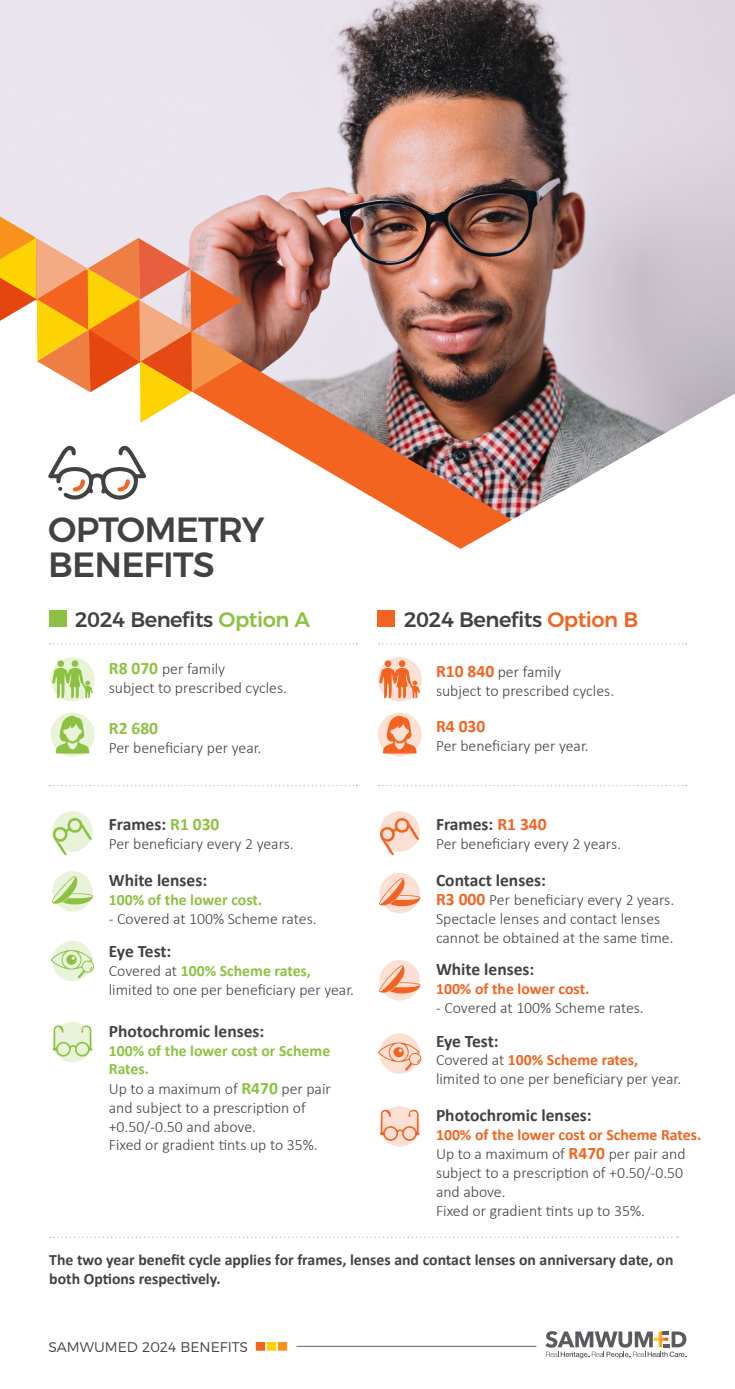
<style>
.page{position:relative;width:735px;height:1389px;background:#fff}
.page>*{position:absolute;margin:0;border:0;box-sizing:border-box;transform-origin:0 0}
.Page_Title{font:500 35px/35px "Montserrat";letter-spacing:-.025em;color:#424242}
.Titles_-_Benfits{font:500 21px "Montserrat";letter-spacing:-.025em;color:#424242}
.Benefits_header_Styl{font:700 17.5px "Calibri";color:#424242}
.Green_Pricing{font:700 17.5px "Calibri";color:#8cc242}
.Benefits_Paragraph_S{font:700 17.5px "Calibri";color:#f36421}
.Benefits_Paragraph_S-2{font:300 15.75px/19.1px "Calibri";color:#424242}
.Benefits_Paragraph_S-3{font:700 15.75px/18.9px "Calibri";color:#424242}
.Benefits_Paragraph_S-4{font:700 15.75px "Calibri";color:#8cc242}
.Benefits_Paragraph_S-5{font:700 15.75px "Calibri";color:#f36421}
.t1{font:300 14px "Montserrat";color:#424242}
.s1{color:#8cc242}
.s2{color:#f36421}
.s3{font-weight:700;font-size:17.5px;color:#8cc242}
.s4{font-weight:700;color:#8cc242}
.s5{font-weight:700;font-size:17.5px;color:#f36421}
.s6{font-weight:700;color:#f36421}
</style>
<div class="page">
<hr style="left:734px;top:0;width:1px;height:404px;background:#debd94">
<img style="left:0;top:0;width:734px;height:394px">
<img style="left:66px;top:218px;width:533px;height:399px">
<svg style="left:174px;top:394px;width:560px;height:308px"></svg>
<img style="left:66px;top:279px;width:504px;height:335px">
<svg style="left:0;top:217px;width:243px;height:206px"></svg>
<hr style="left:296px;top:1346px;width:240px;height:1px;background:#626464">
<div style="left:256px;top:1342px;width:9px;height:9px;background:#f36421"></div>
<div style="left:267px;top:1342px;width:9px;height:9px;background:#fed304"></div>
<div style="left:278px;top:1342px;width:9px;height:9px;background:#f7931d"></div>
<svg style="left:545px;top:1331px;width:141px;height:27px"></svg>
<svg style="left:51px;top:657px;width:43px;height:44px"></svg>
<div style="left:57px;top:660px;width:7px;height:7px;background:#8cc242;border-radius:50%"></div>
<div style="left:72px;top:660px;width:6px;height:7px;background:#8cc242;border-radius:50%"></div>
<svg style="left:52px;top:668px;width:41px;height:30px"></svg>
<svg style="left:377px;top:657px;width:44px;height:44px"></svg>
<div style="left:384px;top:660px;width:7px;height:7px;background:#f36421;border-radius:50%"></div>
<div style="left:398px;top:660px;width:7px;height:7px;background:#f36421;border-radius:50%"></div>
<svg style="left:379px;top:668px;width:41px;height:30px"></svg>
<div style="left:51px;top:713px;width:43px;height:44px;background:#e8f3d9;border-radius:50%"></div>
<svg style="left:56px;top:715px;width:33px;height:39px"></svg>
<svg style="left:377px;top:713px;width:44px;height:44px"></svg>
<svg style="left:383px;top:715px;width:33px;height:39px"></svg>
<div style="left:52px;top:811px;width:41px;height:41px;background:#e8f3d9;border-radius:50%"></div>
<svg style="left:52px;top:818px;width:40px;height:38px"></svg>
<svg style="left:379px;top:811px;width:40px;height:41px"></svg>
<svg style="left:379px;top:817px;width:40px;height:39px"></svg>
<svg style="left:52px;top:871px;width:41px;height:41px"></svg>
<svg style="left:52px;top:876px;width:41px;height:29px"></svg>
<svg style="left:379px;top:873px;width:40px;height:40px"></svg>
<svg style="left:379px;top:878px;width:41px;height:28px"></svg>
<svg style="left:379px;top:960px;width:40px;height:41px"></svg>
<svg style="left:379px;top:965px;width:41px;height:29px"></svg>
<div style="left:52px;top:1022px;width:41px;height:40px;background:#e8f3d9;border-radius:50%"></div>
<svg style="left:53px;top:1025px;width:39px;height:32px"></svg>
<div style="left:379px;top:1106px;width:40px;height:40px;background:#fce0d3;border-radius:50%"></div>
<svg style="left:380px;top:1110px;width:39px;height:31px"></svg>
<div style="left:52px;top:941px;width:41px;height:40px;background:#e8f3d9;border-radius:50%"></div>
<svg style="left:50px;top:950px;width:45px;height:29px"></svg>
<svg style="left:379px;top:1033px;width:40px;height:41px"></svg>
<svg style="left:378px;top:1042px;width:43px;height:29px"></svg>
<svg style="left:49px;top:785px;width:308px;height:1px"></svg>
<svg style="left:378px;top:785px;width:308px;height:1px"></svg>
<svg style="left:50px;top:1237px;width:627px;height:1px"></svg>
<div style="left:49px;top:610px;width:17px;height:17px;background:#8cc242"></div>
<div style="left:376px;top:610px;width:18px;height:17px;background:#f36421"></div>
<svg style="left:49px;top:643px;width:308px;height:1px"></svg>
<svg style="left:378px;top:643px;width:308px;height:1px"></svg>
<svg style="left:48px;top:444px;width:99px;height:57px"></svg>
<p class="Page_Title" style="left:48px;top:509px;width:218px">OPTOMETRY<br>BENEFITS</p>
<p class="Titles_-_Benfits" style="left:75px;top:603px;width:237px">2024 Benefits <span class="s1">Option A</span></p>
<p class="Titles_-_Benfits" style="left:403px;top:603px;width:236px">2024 Benefits <span class="s2">Option B</span></p>
<p class="Benefits_Paragraph_S-2" style="left:109px;top:659px;width:118px"><span class="s3">R8 070</span> per family</p>
<p class="Benefits_Paragraph_S-2" style="left:109px;top:678px;width:180px">subject to prescribed cycles.</p>
<p class="Green_Pricing" style="left:109px;top:716px;width:51px">R2 680</p>
<p class="Benefits_Paragraph_S-2" style="left:109px;top:738px;width:154px">Per beneficiary per year.</p>
<p class="Benefits_header_Styl" style="left:109px;top:812px;width:112px">Frames: <span class="s1">R1 030</span></p>
<p class="Benefits_Paragraph_S-2" style="left:109px;top:834px;width:186px">Per beneficiary every 2 years.</p>
<p class="Benefits_header_Styl" style="left:109px;top:868px;width:100px">White lenses:</p>
<p class="Benefits_Paragraph_S-4" style="left:109px;top:888px;width:155px">100% of the lower cost.</p>
<p class="Benefits_Paragraph_S-2" style="left:109px;top:909px;width:209px">- Covered at 100% Scheme rates.</p>
<p class="Benefits_header_Styl" style="left:109px;top:939px;width:64px">Eye Test:</p>
<p class="Benefits_Paragraph_S-2" style="left:109px;top:961px;width:246px">Covered at <span class="s4">100% Scheme rates, </span>limited to one per beneficiary per year.</p>
<p class="Benefits_header_Styl" style="left:109px;top:1018px;width:157px">Photochromic lenses:</p>
<p class="Benefits_Paragraph_S-2" style="left:109px;top:1041px;width:223px"><span class="s4">100% of the lower cost or Scheme<br>Rates.<br></span>Up to a maximum of <span class="s3">R470</span> per pair and subject to a prescription of +0.50/-0.50 and above.</p>
<p class="Benefits_Paragraph_S-2" style="left:109px;top:1136px;width:210px">Fixed or gradient tints up to 35%.</p>
<p class="Benefits_Paragraph_S-2" style="left:436px;top:663px;width:180px"><span class="s5">R10 840</span> per family<br>subject to prescribed cycles.</p>
<p class="Benefits_Paragraph_S" style="left:436px;top:714px;width:51px">R4 030</p>
<p class="Benefits_Paragraph_S-2" style="left:436px;top:736px;width:154px">Per beneficiary per year.</p>
<p class="Benefits_header_Styl" style="left:436px;top:812px;width:112px">Frames: <span class="s2">R1 340</span></p>
<p class="Benefits_Paragraph_S-2" style="left:436px;top:834px;width:186px">Per beneficiary every 2 years.</p>
<p class="Benefits_header_Styl" style="left:436px;top:868px;width:111px">Contact lenses:</p>
<p class="Benefits_Paragraph_S-2" style="left:436px;top:890px;width:240px"><span class="s5">R3 000</span> Per beneficiary every 2 years.<br>Spectacle lenses and contact lenses cannot be obtained at the same time.</p>
<p class="Benefits_header_Styl" style="left:436px;top:957px;width:100px">White lenses:</p>
<p class="Benefits_Paragraph_S-5" style="left:436px;top:977px;width:155px">100% of the lower cost.</p>
<p class="Benefits_Paragraph_S-2" style="left:436px;top:998px;width:209px">- Covered at 100% Scheme rates.</p>
<p class="Benefits_header_Styl" style="left:436px;top:1028px;width:64px">Eye Test:</p>
<p class="Benefits_Paragraph_S-2" style="left:436px;top:1051px;width:246px">Covered at <span class="s6">100% Scheme rates, </span>limited to one per beneficiary per year.</p>
<p class="Benefits_header_Styl" style="left:436px;top:1103px;width:157px">Photochromic lenses:</p>
<p class="Benefits_Paragraph_S-2" style="left:436px;top:1125px;width:267px"><span class="s6">100% of the lower cost or Scheme Rates.<br></span>Up to a maximum of <span class="s5">R470</span> per pair and subject to a prescription of +0.50/-0.50 and above.</p>
<p class="Benefits_Paragraph_S-2" style="left:436px;top:1201px;width:210px">Fixed or gradient tints up to 35%.</p>
<p class="Benefits_Paragraph_S-3" style="left:49px;top:1250px;width:625px">The two year benefit cycle applies for frames, lenses and contact lenses on anniversary date, on both Options respectively.</p>
<p class="t1" style="left:48px;top:1336px;width:201px">SAMWUMED 2024 BENEFITS</p>
</div>
